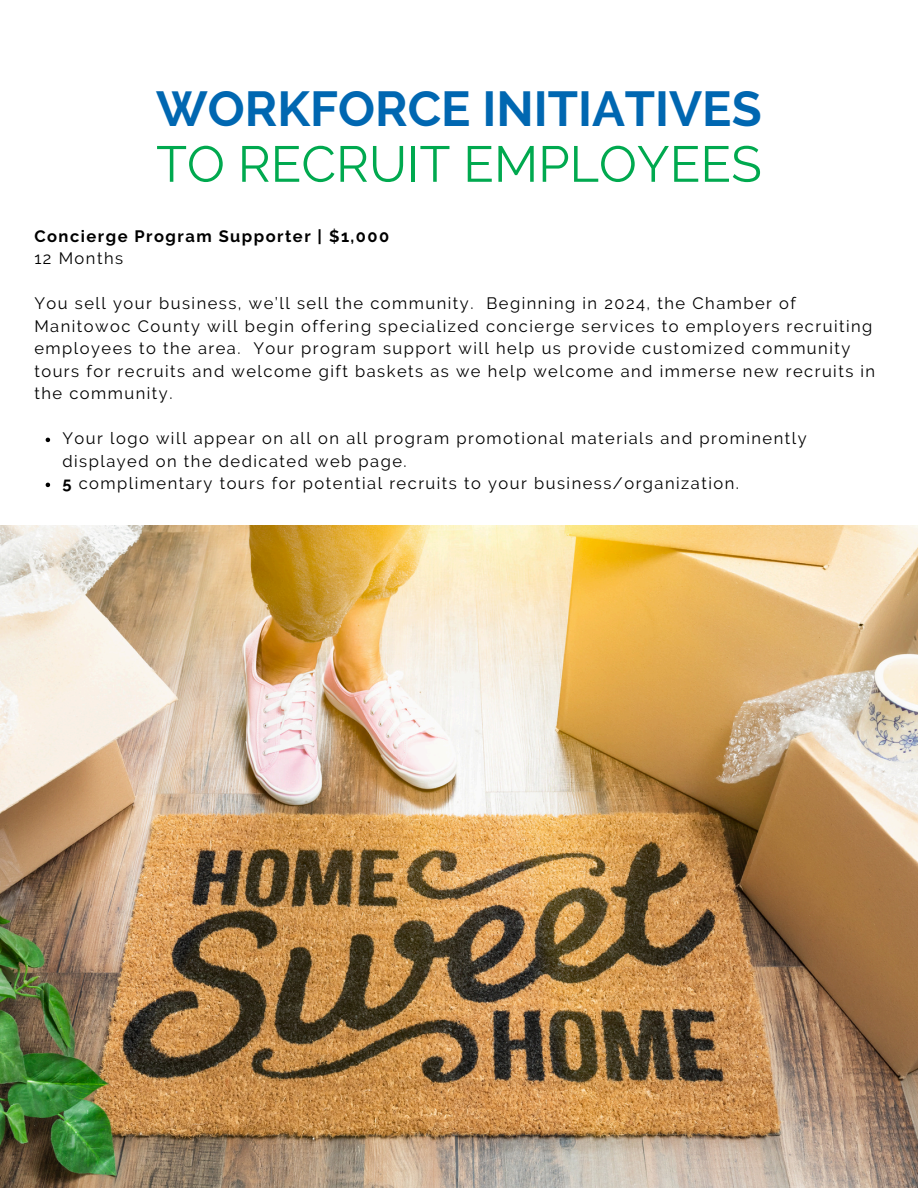
<style>
.page{position:relative;width:918px;height:1188px;background:#fff}
.page>*{position:absolute;margin:0;border:0;box-sizing:border-box;transform-origin:0 0}
.t1{font:50.4px "Raleway";color:#00a94f}
.t2{font:700 48.9px "Raleway";color:#0067b1}
.t3{font:16.5px/22.5px "Raleway";letter-spacing:.09em;color:#000}
.t4{font:700 16.5px "Raleway";letter-spacing:.09em;color:#000}
.s1{font-weight:700}
</style>
<div class="page">
<img style="left:0;top:526px;width:918px;height:662px">
<svg style="left:46px;top:438px;width:4px;height:4px"></svg>
<svg style="left:46px;top:483px;width:4px;height:4px"></svg>
<p class="t2" style="left:156px;top:80px;width:607px">WORKFORCE INITIATIVES</p>
<p class="t1" style="left:156px;top:134px;width:607px">TO RECRUIT EMPLOYEES</p>
<p class="t4" style="left:34px;top:226px;width:356px">Concierge Program Supporter | $1,000</p>
<p class="t3" style="left:34px;top:247px;width:90px">12 Months</p>
<p class="t3" style="left:34px;top:292px;width:842px">You sell your business, we’ll sell the community. Beginning in 2024, the Chamber of Manitowoc County will begin offering specialized concierge services to employers recruiting employees to the area. Your program support will help us provide customized community tours for recruits and welcome gift baskets as we help welcome and immerse new recruits in the community.</p>
<p class="t3" style="left:62px;top:427px;width:746px">Your logo will appear on all on all program promotional materials and prominently displayed on the dedicated web page.<br><span class="s1">5</span> complimentary tours for potential recruits to your business/organization.</p>
</div>
